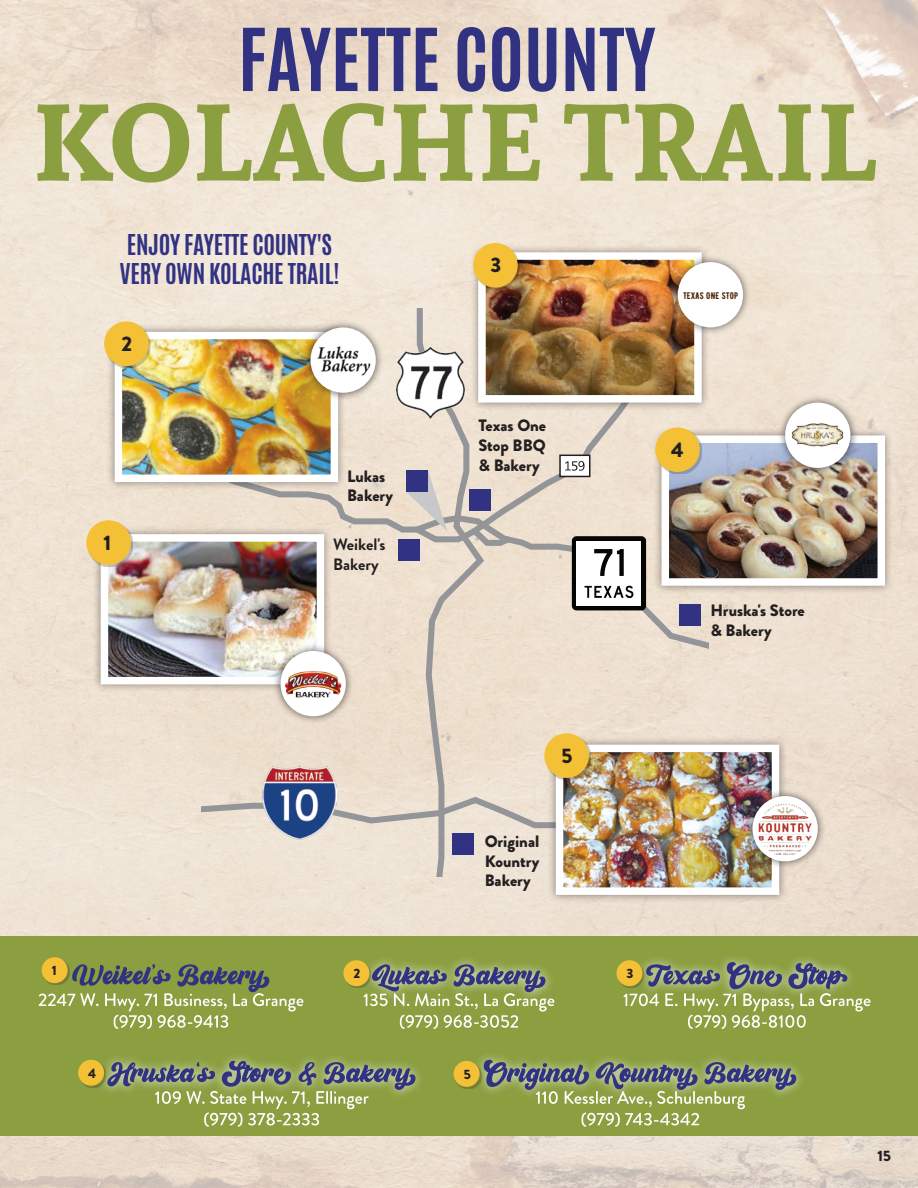
<style>
.page{position:relative;width:918px;height:1188px;background:#fff}
.page>*{position:absolute;margin:0;border:0;box-sizing:border-box;transform-origin:0 0}
.t1{font:700 24px/28.8px "Antonio";letter-spacing:-.01em;color:#313282;text-align:center}
.t2{font:900 21px "Brandon Grotesque";color:#231f20}
.t3{font:900 16.5px/19.8px "Brandon Grotesque";color:#231f20}
.t4{font:700 16.5px/19.8px "Brandon Grotesque";color:#231f20}
.t5{font:900 15px "Brandon Grotesque";color:#231f20}
.t6{font:900 13.5px "Brandon Grotesque";color:#231f20}
.t7{font:9.6px "BERNIERREGULAR";color:#54280d}
</style>
<div class="page">
<img style="left:0;top:0;width:918px;height:1188px">
<div style="left:1px;top:936px;width:917px;height:199px;background:#8b9f41"></div>
<div style="left:637px;top:953px;width:220px;height:46px;background:#fff;opacity:.75"></div>
<svg style="left:623px;top:962px;width:248px;height:67px"></svg>
<div style="left:363px;top:955px;width:192px;height:46px;background:#fff;opacity:.75"></div>
<svg style="left:364px;top:964px;width:190px;height:65px"></svg>
<svg style="left:39px;top:964px;width:264px;height:65px"></svg>
<div style="left:474px;top:1050px;width:332px;height:49px;background:#fff;opacity:.75"></div>
<svg style="left:484px;top:1060px;width:312px;height:67px"></svg>
<div style="left:98px;top:1052px;width:327px;height:47px;background:#fff;opacity:.75"></div>
<svg style="left:107px;top:1061px;width:309px;height:66px"></svg>
<svg style="left:650px;top:540px;width:59px;height:116px;background:#e2d6c8"></svg>
<div style="left:679px;top:604px;width:21px;height:22px;background:#313282"></div>
<svg style="left:650px;top:411px;width:59px;height:129px"></svg>
<svg style="left:201px;top:309px;width:449px;height:568px;background:#e1d6ca"></svg>
<div style="left:407px;top:471px;width:21px;height:21px;background:#313282"></div>
<div style="left:547px;top:736px;width:241px;height:167px;background:#231f20;opacity:.5"></div>
<img style="left:565px;top:754px;width:205px;height:132px">
<div style="left:556px;top:745px;width:223px;height:150px;border:8px solid #fff"></div>
<div style="left:653px;top:427px;width:241px;height:167px;background:#231f20;opacity:.5"></div>
<img style="left:671px;top:444px;width:205px;height:133px">
<div style="left:662px;top:435px;width:223px;height:151px;border:8px solid #fff"></div>
<div style="left:92px;top:526px;width:241px;height:167px;background:#231f20;opacity:.5"></div>
<img style="left:110px;top:543px;width:205px;height:132px">
<div style="left:101px;top:534px;width:223px;height:150px;border:8px solid #fff"></div>
<div style="left:470px;top:244px;width:240px;height:167px;background:#231f20;opacity:.5"></div>
<img style="left:487px;top:261px;width:206px;height:133px">
<div style="left:478px;top:252px;width:224px;height:151px;border:8px solid #fff"></div>
<div style="left:106px;top:323px;width:241px;height:167px;background:#231f20;opacity:.5"></div>
<img style="left:124px;top:341px;width:205px;height:132px">
<div style="left:115px;top:332px;width:223px;height:150px;border:8px solid #fff"></div>
<div style="left:272px;top:643px;width:82px;height:82px;background:#231f20;opacity:.75"></div>
<img style="left:283px;top:653px;width:61px;height:61px;border-radius:30px">
<div style="left:281px;top:651px;width:65px;height:65px;border:4px solid #fff;border-radius:50%"></div>
<div style="left:744px;top:788px;width:82px;height:82px;background:#231f20;opacity:.75"></div>
<img style="left:755px;top:798px;width:61px;height:61px;border-radius:30px">
<div style="left:752px;top:796px;width:66px;height:65px;border:4px solid #fff;border-radius:50%"></div>
<div style="left:777px;top:394px;width:82px;height:82px;background:#231f20;opacity:.75"></div>
<img style="left:787px;top:405px;width:61px;height:61px;border-radius:30px">
<div style="left:785px;top:403px;width:65px;height:65px;border:4px solid #fff;border-radius:50%"></div>
<div style="left:302px;top:319px;width:82px;height:82px;background:#231f20;opacity:.75"></div>
<img style="left:315px;top:332px;width:57px;height:57px">
<div style="left:310px;top:327px;width:66px;height:66px;border:4px solid #fff;border-radius:50%"></div>
<div style="left:669px;top:254px;width:82px;height:82px;background:#231f20;opacity:.75"></div>
<div style="left:680px;top:264px;width:61px;height:61px;background:#fff;border-radius:50%"></div>
<div style="left:678px;top:262px;width:65px;height:65px;border:4px solid #fff;border-radius:50%"></div>
<svg style="left:37px;top:103px;width:839px;height:80px;background:#c4c694"></svg>
<svg style="left:243px;top:27px;width:412px;height:65px;background:#948ca9"></svg>
<div style="left:88px;top:522px;width:45px;height:45px;background:#231f20;opacity:.25"></div>
<div style="left:86px;top:520px;width:45px;height:45px;background:#f3c036;border-radius:50%"></div>
<div style="left:546px;top:735px;width:45px;height:45px;background:#231f20;opacity:.25"></div>
<div style="left:544px;top:733px;width:45px;height:45px;background:#f3c036;border-radius:50%"></div>
<div style="left:657px;top:429px;width:45px;height:45px;background:#231f20;opacity:.25"></div>
<div style="left:655px;top:427px;width:45px;height:45px;background:#f3c036;border-radius:50%"></div>
<div style="left:475px;top:245px;width:45px;height:44px;background:#231f20;opacity:.25"></div>
<div style="left:473px;top:243px;width:45px;height:45px;background:#f3c036;border-radius:50%"></div>
<div style="left:106px;top:323px;width:45px;height:45px;background:#231f20;opacity:.25"></div>
<div style="left:104px;top:321px;width:45px;height:45px;background:#f3c036;border-radius:50%"></div>
<div style="left:43px;top:959px;width:26px;height:26px;background:#231f20;opacity:.25"></div>
<div style="left:42px;top:957px;width:26px;height:26px;background:#f3c036;border-radius:50%"></div>
<div style="left:345px;top:962px;width:26px;height:26px;background:#231f20;opacity:.25"></div>
<div style="left:343px;top:960px;width:26px;height:26px;background:#f3c036;border-radius:50%"></div>
<div style="left:618px;top:962px;width:26px;height:26px;background:#231f20;opacity:.25"></div>
<div style="left:617px;top:960px;width:25px;height:26px;background:#f3c036;border-radius:50%"></div>
<div style="left:80px;top:1061px;width:26px;height:26px;background:#231f20;opacity:.25"></div>
<div style="left:78px;top:1060px;width:26px;height:26px;background:#f3c036;border-radius:50%"></div>
<div style="left:455px;top:1063px;width:26px;height:26px;background:#231f20;opacity:.25"></div>
<div style="left:454px;top:1061px;width:26px;height:26px;background:#f3c036;border-radius:50%"></div>
<h1 class="t1" style="left:119px;top:231px;width:222px">ENJOY FAYETTE COUNTY'S<br>VERY OWN KOLACHE TRAIL!</h1>
<p class="t2" style="left:121px;top:329px;width:12px">2</p>
<p class="t2" style="left:104px;top:528px;width:9px">1</p>
<p class="t3" style="left:347px;top:466px;width:48px">Lukas<br>Bakery</p>
<p class="t4" style="left:333px;top:535px;width:54px">Weikel's<br>Bakery</p>
<p class="t2" style="left:490px;top:250px;width:12px">3</p>
<p class="t3" style="left:479px;top:416px;width:69px;text-align:justify">Texas One Stop BBQ &amp; Bakery</p>
<p class="t7" style="left:683px;top:288px;width:57px">TEXAS ONE STOP</p>
<p class="t2" style="left:671px;top:435px;width:14px">4</p>
<p class="t3" style="left:710px;top:601px;width:96px">Hruska's Store &amp; Bakery</p>
<p class="t2" style="left:562px;top:741px;width:13px">5</p>
<p class="t3" style="left:485px;top:831px;width:56px;text-align:justify">Original Kountry Bakery</p>
<p class="t6" style="left:52px;top:961px;width:7px">1</p>
<p class="t6" style="left:354px;top:964px;width:8px">2</p>
<p class="t6" style="left:627px;top:964px;width:8px">3</p>
<p class="t6" style="left:88px;top:1064px;width:10px">4</p>
<p class="t6" style="left:464px;top:1065px;width:9px">5</p>
<p class="t5" style="left:877px;top:1145px;width:15px">15</p>
</div>
